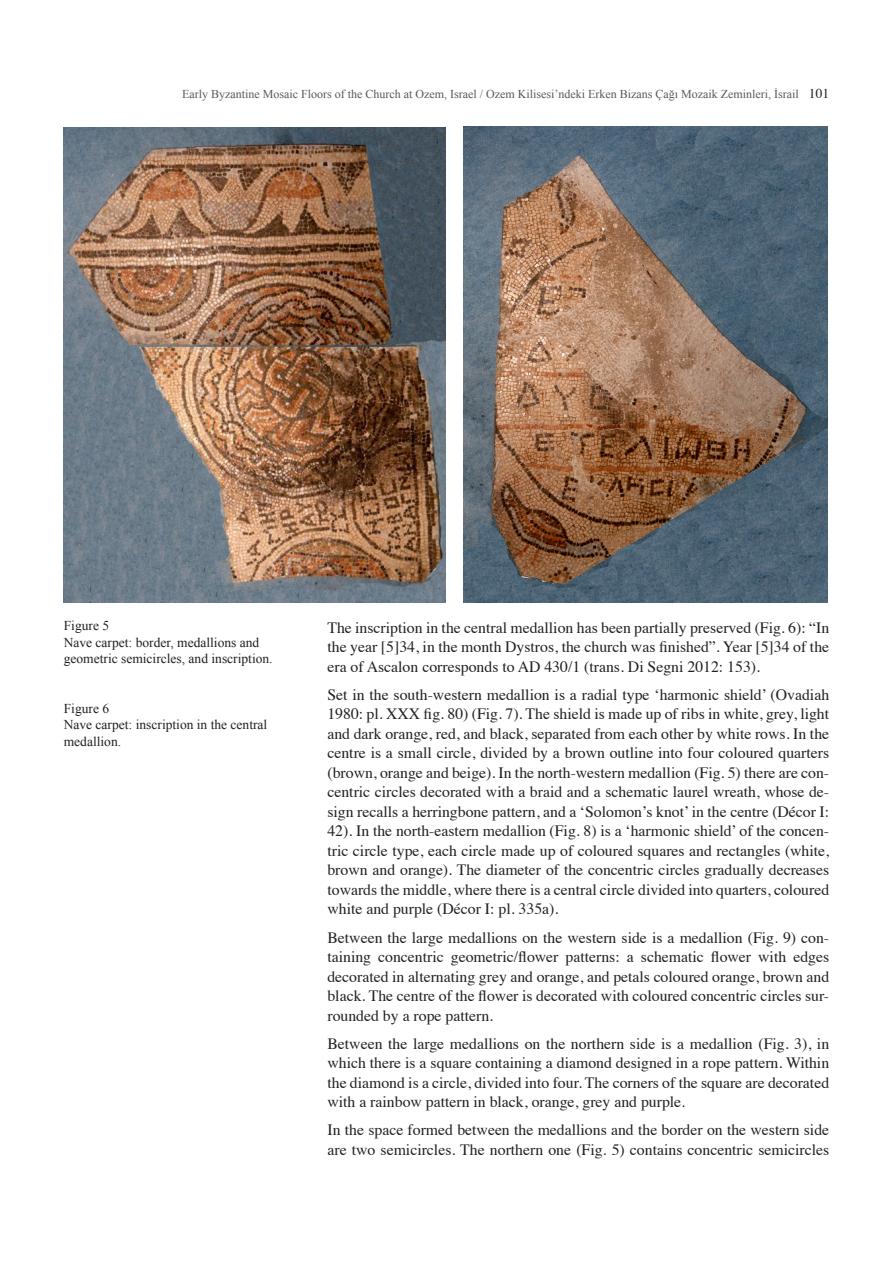
<style>
.page{position:relative;width:893px;height:1263px;background:#fff}
.page>*{position:absolute;margin:0;border:0;box-sizing:border-box;transform-origin:0 0}
.JMR_Metin{font:15.75px/19.5px "Times";color:#231f20;text-align:justify}
.JMR_Resimaltı{font:13.5px/16.5px "Times New Roman";color:#231f20}
.JMR_Sayfa_Üst_Başlık{font:12px "Times New Roman";color:#57585a}
.s1{font-family:"Times";font-size:13.5px;color:#231f20}
</style>
<div class="page">
<img style="left:64px;top:128px;width:381px;height:475px">
<img style="left:464px;top:127px;width:364px;height:476px">
<p class="JMR_Sayfa_Üst_Başlık" style="left:182px;top:86px;width:648px">Early Byzantine Mosaic Floors of the Church at Ozem, Israel / Ozem Kilisesi’ndeki Erken Bizans Çağı Mozaik Zeminleri, İsrail <span class="s1">101</span></p>
<p class="JMR_Resimaltı" style="left:64px;top:617px;width:47px">Figure 5</p>
<p class="JMR_Resimaltı" style="left:64px;top:634px;width:210px">Nave carpet: border, medallions and geometric semicircles, and inscription.</p>
<p class="JMR_Resimaltı" style="left:64px;top:700px;width:47px">Figure 6</p>
<p class="JMR_Resimaltı" style="left:64px;top:716px;width:205px">Nave carpet: inscription in the central medallion.</p>
<p class="JMR_Metin" style="left:327px;top:616px;width:503px">The inscription in the central medallion has been partially preserved (Fig. 6): “In the year [5]34, in the month Dystros, the church was finished”. Year [5]34 of the era of Ascalon corresponds to AD 430/1 (trans. Di Segni 2012: 153).</p>
<p class="JMR_Metin" style="left:327px;top:683px;width:503px">Set in the south-western medallion is a radial type ‘harmonic shield’ (Ovadiah 1980: pl. XXX fig. 80) (Fig. 7). The shield is made up of ribs in white, grey, light and dark orange, red, and black, separated from each other by white rows. In the centre is a small circle, divided by a brown outline into four coloured quarters (brown, orange and beige). In the north-western medallion (Fig. 5) there are con&shy;centric circles decorated with a braid and a schematic laurel wreath, whose de&shy;sign recalls a herringbone pattern, and a ‘Solomon’s knot’ in the centre (Décor I:<br>42). In the north-eastern medallion (Fig. 8) is a ‘harmonic shield’ of the concen&shy;tric circle type, each circle made up of coloured squares and rectangles (white, brown and orange). The diameter of the concentric circles gradually decreases towards the middle, where there is a central circle divided into quarters, coloured white and purple (Décor I: pl. 335a).</p>
<p class="JMR_Metin" style="left:327px;top:926px;width:503px">Between the large medallions on the western side is a medallion (Fig. 9) con&shy;taining concentric geometric/flower patterns: a schematic flower with edges decorated in alternating grey and orange, and petals coloured orange, brown and black. The centre of the flower is decorated with coloured concentric circles sur&shy;rounded by a rope pattern.</p>
<p class="JMR_Metin" style="left:327px;top:1032px;width:503px">Between the large medallions on the northern side is a medallion (Fig. 3), in which there is a square containing a diamond designed in a rope pattern. Within the diamond is a circle, divided into four. The corners of the square are decorated with a rainbow pattern in black, orange, grey and purple.</p>
<p class="JMR_Metin" style="left:327px;top:1118px;width:503px">In the space formed between the medallions and the border on the western side are two semicircles. The northern one (Fig. 5) contains concentric semicircles</p>
</div>
